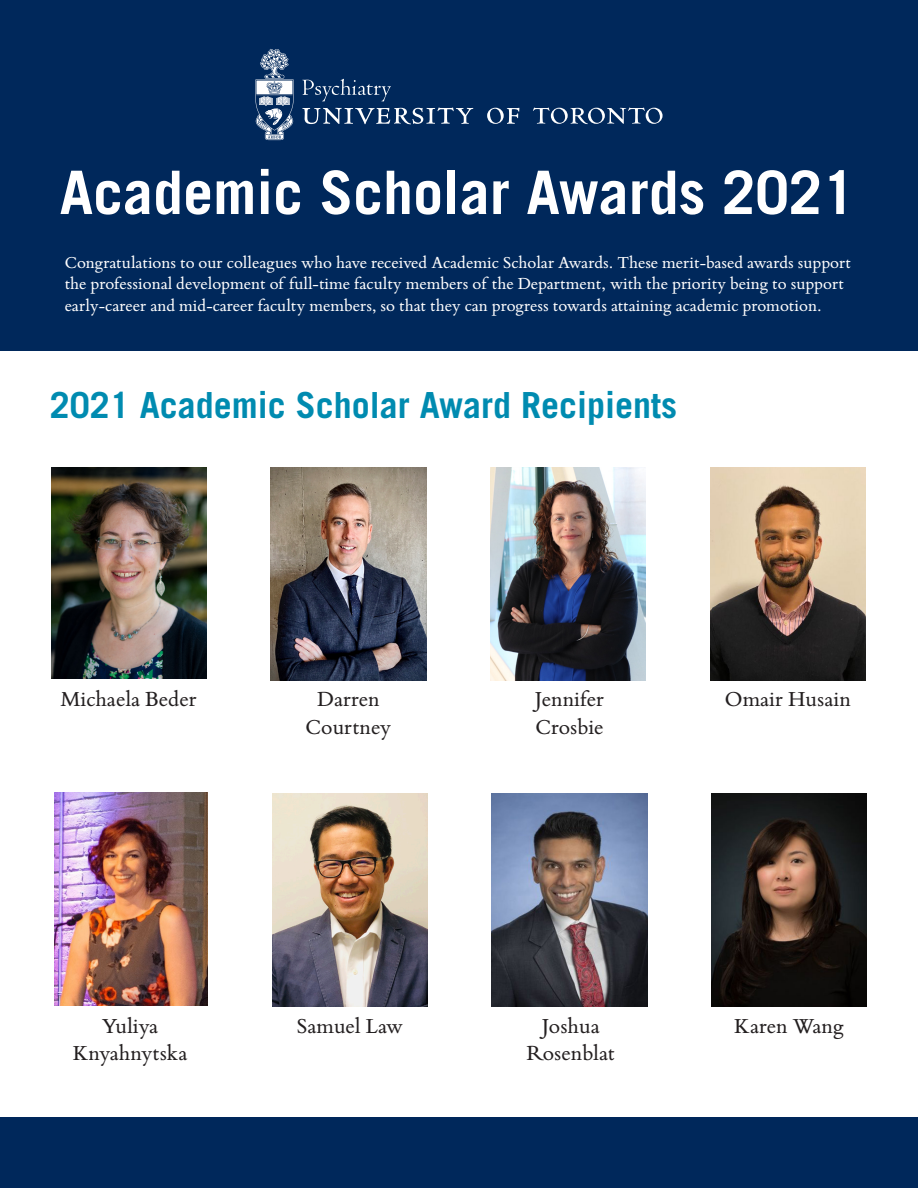
<style>
.page{position:relative;width:918px;height:1188px;background:#fff}
.page>*{position:absolute;margin:0;border:0;box-sizing:border-box;transform-origin:0 0}
.t1{font:700 60px "Trade Gothic LT Std";color:#fff}
.t2{font:700 36px "Trade Gothic LT Std";color:#008bb0}
.t3{font:22.95px/27.6px "Bembo Book MT Std";color:#231f20;text-align:center}
.t4{font:18px/21.6px "Bembo Book MT Std";color:#fff}
</style>
<div class="page">
<div style="left:0;top:0;width:918px;height:351px;background:#00285b"></div>
<img style="left:51px;top:467px;width:155px;height:212px">
<img style="left:271px;top:467px;width:155px;height:213px">
<img style="left:272px;top:794px;width:155px;height:213px">
<img style="left:491px;top:467px;width:155px;height:213px">
<img style="left:492px;top:794px;width:155px;height:213px">
<img style="left:710px;top:467px;width:155px;height:213px">
<img style="left:712px;top:794px;width:155px;height:213px">
<svg style="left:302px;top:79px;width:89px;height:22px"></svg>
<svg style="left:533px;top:108px;width:130px;height:16px"></svg>
<svg style="left:302px;top:108px;width:171px;height:16px"></svg>
<svg style="left:487px;top:108px;width:32px;height:16px"></svg>
<svg style="left:255px;top:49px;width:39px;height:91px"></svg>
<div style="left:0;top:1118px;width:918px;height:70px;background:#00285b"></div>
<img style="left:54px;top:792px;width:154px;height:213px">
<p class="t1" style="left:60px;top:156px;width:797px">Academic Scholar Awards 2021</p>
<p class="t4" style="left:65px;top:251px;width:788px">Congratulations to our colleagues who have received Academic Scholar Awards. These merit-based awards support the professional development of full-time faculty members of the Department, with the priority being to support early-career and mid-career faculty members, so that they can progress towards attaining academic promotion.</p>
<p class="t2" style="left:50px;top:383px;width:629px">2021 Academic Scholar Award Recipients</p>
<p class="t3" style="left:61px;top:684px;width:138px">Michaela Beder</p>
<p class="t3" style="left:306px;top:684px;width:87px">Darren<br>Courtney</p>
<p class="t3" style="left:535px;top:684px;width:71px;text-align:left">Jennifer<br>Crosbie</p>
<p class="t3" style="left:725px;top:684px;width:127px">Omair Husain</p>
<p class="t3" style="left:73px;top:1011px;width:116px">Yuliya<br>Knyahnytska</p>
<p class="t3" style="left:297px;top:1011px;width:108px">Samuel Law</p>
<p class="t3" style="left:527px;top:1011px;width:90px">Joshua<br>Rosenblat</p>
<p class="t3" style="left:734px;top:1011px;width:111px">Karen Wang</p>
</div>
